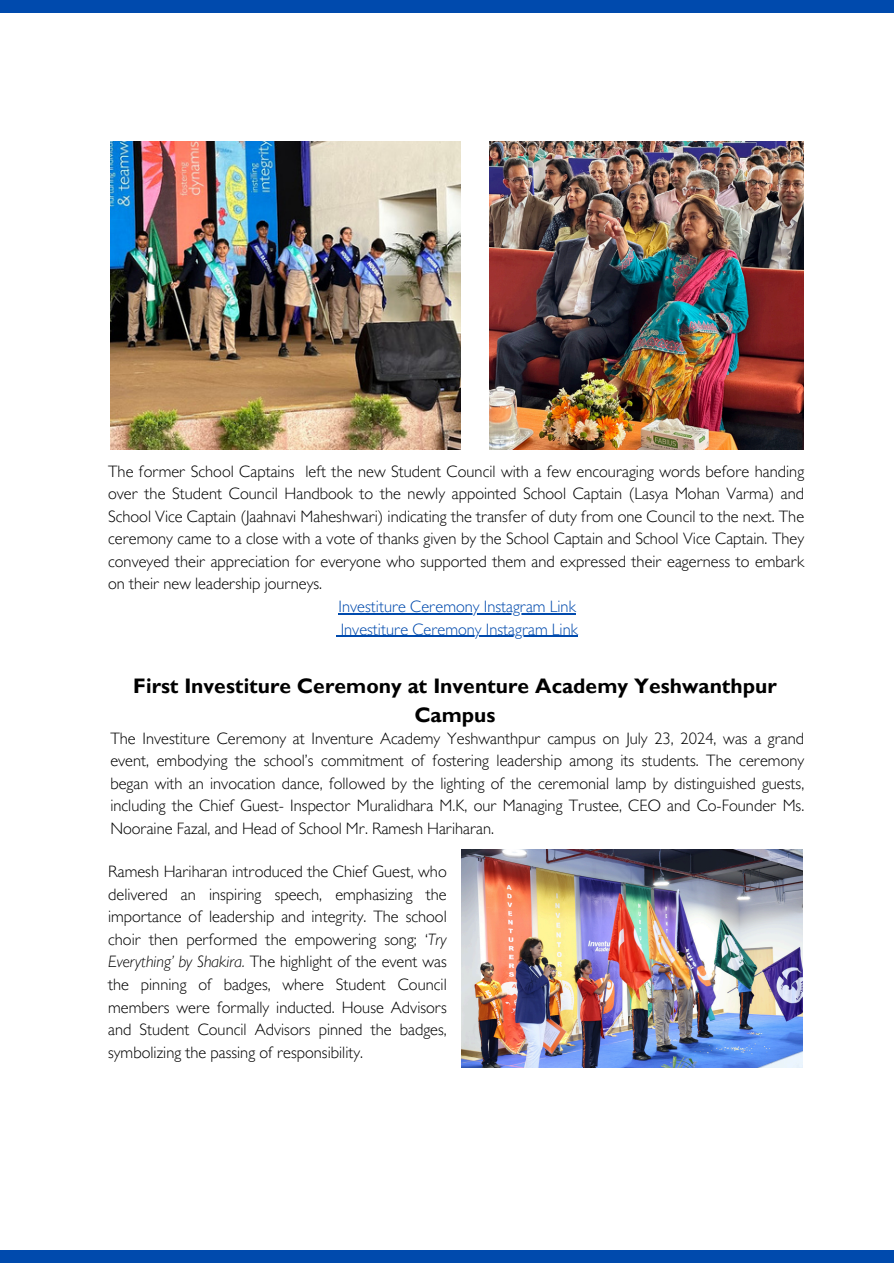
<style>
.page{position:relative;width:894px;height:1264px;background:#fff}
.page>*{position:absolute;margin:0;border:0;box-sizing:border-box;transform-origin:0 0}
.t1{font:700 21px/29.2px "Gill Sans MT Std";color:#000;text-align:center}
.t2{font:300 16.5px/22.5px "Gill Sans MT Std";color:#000;text-align:justify}
.t3{font:300 16.5px "Gill Sans MT Std";color:#004aad}
.s1{font-style:italic}
</style>
<div class="page">
<div style="left:0;top:0;width:893px;height:13px;background:#004aad"></div>
<div style="left:0;top:1250px;width:893px;height:13px;background:#004aad"></div>
<img style="left:110px;top:141px;width:350px;height:309px">
<img style="left:489px;top:141px;width:314px;height:309px">
<img style="left:461px;top:849px;width:341px;height:218px">
<hr style="left:338px;top:613px;width:238px;height:1px;background:#004aad">
<hr style="left:340px;top:635px;width:238px;height:2px;background:#004aad">
<p class="t2" style="left:108px;top:462px;width:697px">The former School Captains left the new Student Council with a few encouraging words before handing over the Student Council Handbook to the newly appointed School Captain (Lasya Mohan Varma) and School Vice Captain (Jaahnavi Maheshwari) indicating the transfer of duty from one Council to the next. The ceremony came to a close with a vote of thanks given by the School Captain and School Vice Captain. They conveyed their appreciation for everyone who supported them and expressed their eagerness to embark on their new leadership journeys.</p>
<p class="t3" style="left:338px;top:601px;width:239px">Investiture Ceremony Instagram Link</p>
<p class="t3" style="left:340px;top:623px;width:239px">Investiture Ceremony Instagram Link</p>
<p class="t1" style="left:133px;top:674px;width:644px">First Investiture Ceremony at Inventure Academy Yeshwanthpur<br>Campus</p>
<p class="t2" style="left:110px;top:729px;width:695px">The Investiture Ceremony at Inventure Academy Yeshwanthpur campus on July 23, 2024, was a grand event, embodying the school’s commitment of fostering leadership among its students. The ceremony began with an invocation dance, followed by the lighting of the ceremonial lamp by distinguished guests, including the Chief Guest- Inspector Muralidhara M.K, our Managing Trustee, CEO and Co-Founder Ms.<br>Nooraine Fazal, and Head of School Mr. Ramesh Hariharan.</p>
<p class="t2" style="left:108px;top:863px;width:340px">Ramesh Hariharan introduced the Chief Guest, who delivered an inspiring speech, emphasizing the importance of leadership and integrity. The school choir then performed the empowering song; ‘<span class="s1">Try Everything’ by Shakira.</span> The highlight of the event was the pinning of badges, where Student Council members were formally inducted. House Advisors and Student Council Advisors pinned the badges, symbolizing the passing of responsibility.</p>
</div>
